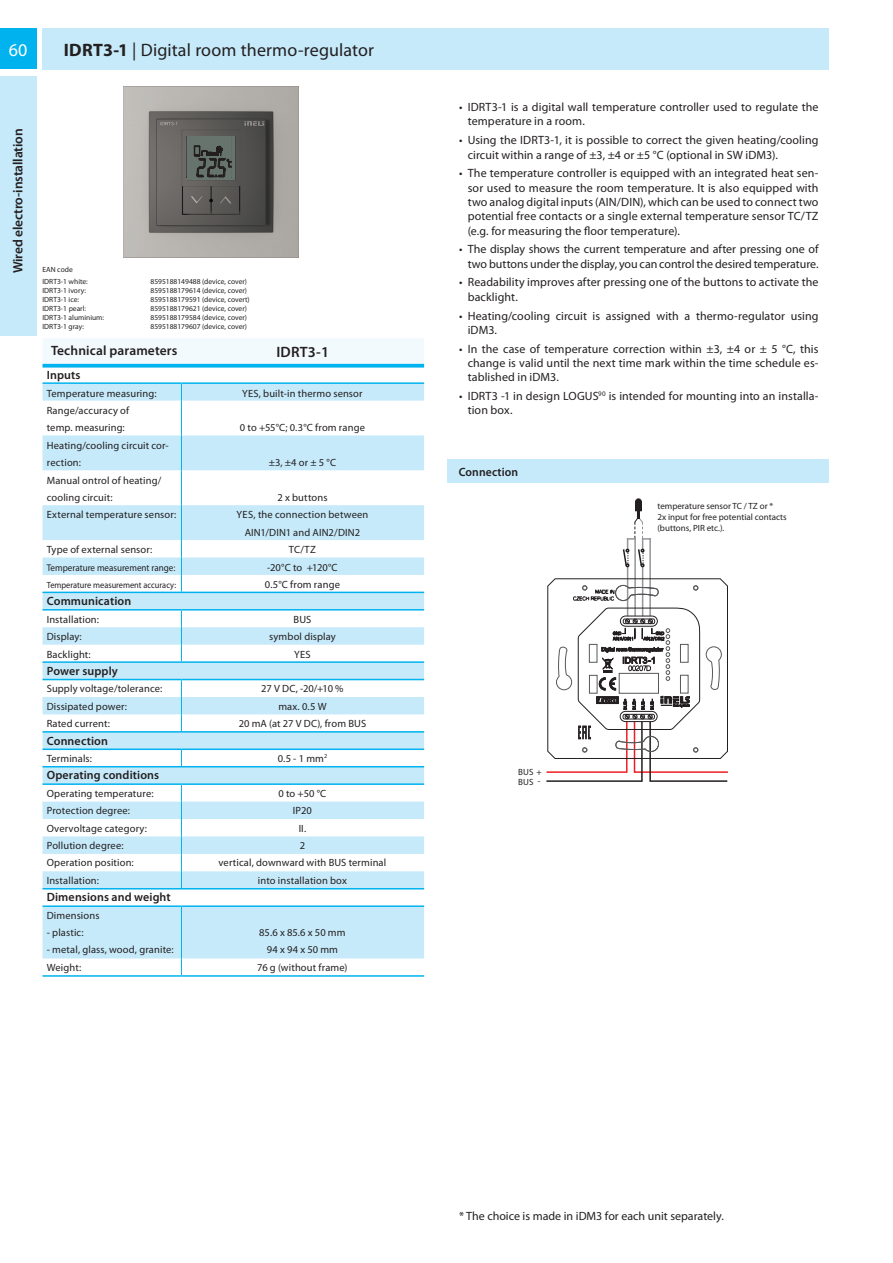
<style>
.page{position:relative;width:893px;height:1263px;background:#fff}
.page>*{position:absolute;margin:0;border:0;box-sizing:border-box;transform-origin:0 0}
.t1{font:18px "Myriad Pro";letter-spacing:.005em;color:#231f20}
.t2{font:18px "Myriad Pro";color:#fff}
.t3{font:600 15px "Myriad Pro";letter-spacing:.01em;color:#231f20}
.t4{font:600 13.5px "Myriad Pro";letter-spacing:-.01em;color:#231f20}
.t5{font:600 13.5px "Myriad Pro";letter-spacing:.01em;color:#231f20}
.t6{font:12px/14.4px "Myriad Pro";letter-spacing:.005em;color:#231f20}
.t7{font:600 12px "Myriad Pro";letter-spacing:.01em;color:#231f20}
.t8{font:10.5px/17.4px "Myriad Pro";letter-spacing:.01em;color:#231f20;text-align:center}
.t9{font:9.75px "Myriad Pro";color:#231f20;scale:.93 1}
.t10{font:9px/10.8px "Myriad Pro";color:#231f20}
.t11{font:9px "Myriad Pro";color:#231f20;scale:.93 1}
.t12{font:7.5px/11.1px "Myriad Pro";color:#231f20}
.s1{font-weight:700}
</style>
<div class="page">
<div style="left:43px;top:28px;width:786px;height:41px;background:#c6eafa"></div>
<div style="left:0;top:28px;width:36px;height:41px;background:#00b3ef"></div>
<img style="left:124px;top:86px;width:174px;height:171px">
<div style="left:186px;top:136px;width:49px;height:44px;background:#67746e"></div>
<svg style="left:193px;top:146px;width:39px;height:32px"></svg>
<div style="left:43px;top:338px;width:381px;height:26px;background:#f3fafe"></div>
<svg style="left:43px;top:384px;width:381px;height:574px;fill:#c6eafa"></svg>
<hr style="left:43px;top:382px;width:138px;height:2px;background:#00b3ef">
<svg style="left:181px;top:384px;width:1px;height:17px"></svg>
<hr style="left:181px;top:382px;width:243px;height:2px;background:#00b3ef">
<hr style="left:181px;top:401px;width:1px;height:34px;background:#00b3ef">
<hr style="left:181px;top:435px;width:1px;height:35px;background:#00b3ef">
<hr style="left:181px;top:470px;width:1px;height:35px;background:#00b3ef">
<hr style="left:181px;top:505px;width:1px;height:35px;background:#00b3ef">
<svg style="left:181px;top:540px;width:1px;height:52px"></svg>
<hr style="left:43px;top:592px;width:381px;height:1px;background:#00b3ef">
<hr style="left:43px;top:609px;width:138px;height:1px;background:#00b3ef">
<hr style="left:181px;top:609px;width:243px;height:1px;background:#00b3ef">
<svg style="left:181px;top:610px;width:1px;height:51px"></svg>
<hr style="left:43px;top:661px;width:381px;height:2px;background:#00b3ef">
<hr style="left:43px;top:679px;width:138px;height:1px;background:#00b3ef">
<hr style="left:181px;top:679px;width:243px;height:1px;background:#00b3ef">
<svg style="left:181px;top:680px;width:1px;height:51px"></svg>
<hr style="left:43px;top:731px;width:381px;height:2px;background:#00b3ef">
<hr style="left:43px;top:748px;width:138px;height:2px;background:#00b3ef">
<svg style="left:181px;top:750px;width:1px;height:16px"></svg>
<hr style="left:181px;top:748px;width:243px;height:2px;background:#00b3ef">
<hr style="left:43px;top:766px;width:381px;height:1px;background:#00b3ef">
<hr style="left:43px;top:783px;width:138px;height:2px;background:#00b3ef">
<hr style="left:181px;top:783px;width:243px;height:2px;background:#00b3ef">
<svg style="left:181px;top:785px;width:1px;height:103px"></svg>
<hr style="left:43px;top:888px;width:381px;height:1px;background:#00b3ef">
<hr style="left:43px;top:905px;width:138px;height:2px;background:#00b3ef">
<hr style="left:181px;top:907px;width:1px;height:51px;background:#00b3ef">
<hr style="left:181px;top:905px;width:243px;height:2px;background:#00b3ef">
<hr style="left:43px;top:975px;width:138px;height:2px;background:#00b3ef">
<svg style="left:181px;top:958px;width:1px;height:17px"></svg>
<hr style="left:181px;top:975px;width:243px;height:2px;background:#00b3ef">
<svg style="left:43px;top:364px;width:381px;height:4px;background:#1abaf0"></svg>
<div style="left:448px;top:460px;width:381px;height:23px;background:#c6eafa"></div>
<hr style="left:642px;top:567px;width:1px;height:49px;background:#939598">
<hr style="left:634px;top:538px;width:2px;height:78px;background:#939598">
<hr style="left:649px;top:538px;width:2px;height:78px;background:#939598">
<hr style="left:627px;top:567px;width:1px;height:49px;background:#939598">
<svg style="left:622px;top:498px;width:28px;height:70px"></svg>
<div style="left:0;top:76px;width:36px;height:259px;background:#c6eafa"></div>
<svg style="left:546px;top:578px;width:182px;height:204px"></svg>
<h1 class="t2" style="left:9px;top:43px;width:20px">60</h1>
<h1 class="t1" style="left:64px;top:43px;width:312px"><span class="s1">IDRT3-1</span> | Digital room thermo-regulator</h1>
<p class="t4" style="left:13px;top:273px;width:146px;rotate:-90deg">Wired electro-installation</p>
<p class="t12" style="left:43px;top:265px;width:47px">EAN code<br>IDRT3-1 white:</p>
<p class="t12" style="left:151px;top:276px;width:98px">8595188149488 (device, cover)</p>
<p class="t12" style="left:43px;top:285px;width:45px">IDRT3-1 ivory:</p>
<p class="t12" style="left:151px;top:285px;width:98px">8595188179614 (device, cover)</p>
<p class="t12" style="left:43px;top:294px;width:38px">IDRT3-1 ice:</p>
<p class="t12" style="left:151px;top:294px;width:101px">8595188179591 (device, covert)</p>
<p class="t12" style="left:43px;top:303px;width:45px">IDRT3-1 pearl:</p>
<p class="t12" style="left:151px;top:303px;width:98px">8595188179621 (device, cover)</p>
<p class="t12" style="left:43px;top:312px;width:63px">IDRT3-1 aluminium:</p>
<p class="t12" style="left:151px;top:312px;width:98px">8595188179584 (device, cover)</p>
<p class="t12" style="left:43px;top:321px;width:43px">IDRT3-1 gray:</p>
<p class="t12" style="left:151px;top:321px;width:98px">8595188179607 (device, cover)</p>
<p class="t5" style="left:51px;top:345px;width:128px">Technical parameters</p>
<p class="t3" style="left:277px;top:346px;width:54px">IDRT3-1</p>
<p class="t7" style="left:47px;top:370px;width:35px">Inputs</p>
<p class="t8" style="left:47px;top:385px;width:131px;text-align:left">Temperature measuring:<br>Range/accuracy of<br>temp. measuring:<br>Heating/cooling circuit cor&shy;rection:<br>Manual ontrol of heating/ cooling circuit:<br>External temperature sensor:</p>
<p class="t8" style="left:47px;top:542px;width:107px">Type of external sensor:</p>
<p class="t9" style="left:47px;top:563px;width:140px">Temperature measurement range:</p>
<p class="t11" style="left:47px;top:581px;width:141px">Temperature measurement accuracy:</p>
<p class="t7" style="left:47px;top:597px;width:86px">Communication</p>
<p class="t8" style="left:47px;top:611px;width:54px;text-align:left">Installation:<br>Display:<br>Backlight:</p>
<p class="t7" style="left:47px;top:666px;width:73px">Power supply</p>
<p class="t8" style="left:47px;top:681px;width:117px;text-align:left">Supply voltage/tolerance:<br>Dissipated power:<br>Rated current:</p>
<p class="t7" style="left:47px;top:736px;width:63px">Connection</p>
<p class="t8" style="left:47px;top:750px;width:47px">Terminals:</p>
<p class="t7" style="left:47px;top:771px;width:114px">Operating conditions</p>
<p class="t8" style="left:47px;top:785px;width:108px;text-align:left">Operating temperature:<br>Protection degree:<br>Overvoltage category:<br>Pollution degree:<br>Operation position:<br>Installation:</p>
<p class="t7" style="left:47px;top:892px;width:126px">Dimensions and weight</p>
<p class="t8" style="left:47px;top:907px;width:54px">Dimensions</p>
<p class="t8" style="left:47px;top:924px;width:38px">- plastic:</p>
<p class="t8" style="left:47px;top:942px;width:128px;text-align:left">- metal, glass, wood, granite:<br>Weight:</p>
<p class="t8" style="left:242px;top:385px;width:122px">YES, built-in thermo sensor</p>
<p class="t8" style="left:240px;top:420px;width:127px">0 to +55°C; 0.3°C from range</p>
<p class="t8" style="left:269px;top:455px;width:69px">±3, ±4 or ± 5 °C</p>
<p class="t8" style="left:237px;top:489px;width:133px">2 x buttons<br>YES, the connection between<br>AIN1/DIN1 and AIN2/DIN2<br>TC/TZ<br>-20°C to +120°C<br>0.5°C from range</p>
<p class="t8" style="left:269px;top:611px;width:68px">BUS<br>symbol display<br>YES</p>
<p class="t8" style="left:239px;top:681px;width:129px">27 V DC, -20/+10 %<br>max. 0.5 W<br>20 mA (at 27 V DC), from BUS</p>
<p class="t8" style="left:278px;top:750px;width:51px">0.5 - 1 mm<sup>2</sup></p>
<p class="t8" style="left:219px;top:785px;width:169px">0 to +50 °C<br>IP20<br>II.<br>2<br>vertical, downward with BUS terminal into installation box</p>
<p class="t8" style="left:257px;top:924px;width:92px">85.6 x 85.6 x 50 mm<br>94 x 94 x 50 mm<br>76 g (without frame)</p>
<p class="t6" style="left:468px;top:101px;width:352px;text-indent:-9px">• IDRT3-1 is a digital wall temperature controller used to regulate the temperature in a room.</p>
<p class="t6" style="left:468px;top:134px;width:352px;text-indent:-9px">• Using the IDRT3-1, it is possible to correct the given heating/cooling circuit within a range of ±3, ±4 or ±5 °C (optional in SW iDM3).</p>
<p class="t6" style="left:468px;top:167px;width:352px;text-align:justify;text-indent:-9px">• The temperature controller is equipped with an integrated heat sen&shy;sor used to measure the room temperature. It is also equipped with two analog digital inputs (AIN/DIN), which can be used to connect two potential free contacts or a single external temperature sensor TC/TZ (e.g. for measuring the floor temperature).</p>
<p class="t6" style="left:459px;top:243px;width:361px;text-align:right">• The display shows the current temperature and after pressing one of two buttons under the display, you can control the desired temperature.</p>
<p class="t6" style="left:468px;top:276px;width:352px;text-indent:-9px">• Readability improves after pressing one of the buttons to activate the backlight.</p>
<p class="t6" style="left:468px;top:309px;width:352px;text-indent:-9px">• Heating/cooling circuit is assigned with a thermo-regulator using iDM3.</p>
<p class="t6" style="left:468px;top:342px;width:352px;text-align:justify;text-indent:-9px">• In the case of temperature correction within ±3, ±4 or ± 5 °C, this change is valid until the next time mark within the time schedule es&shy;tablished in iDM3.</p>
<p class="t6" style="left:468px;top:390px;width:352px;text-indent:-9px">• IDRT3 -1 in design LOGUS<sup>90</sup> is intended for mounting into an installa&shy;tion box.</p>
<p class="t7" style="left:459px;top:467px;width:61px">Connection</p>
<p class="t10" style="left:518px;top:767px;width:17px;line-height:10.1px">BUS<br>BUS</p>
<p class="t10" style="left:657px;top:501px;width:131px">temperature sensor TC / TZ or *<br>2x input for free potential contacts (buttons, PIR etc.).</p>
<p class="t6" style="left:459px;top:1209px;width:266px">* The choice is made in iDM3 for each unit separately.</p>
</div>
